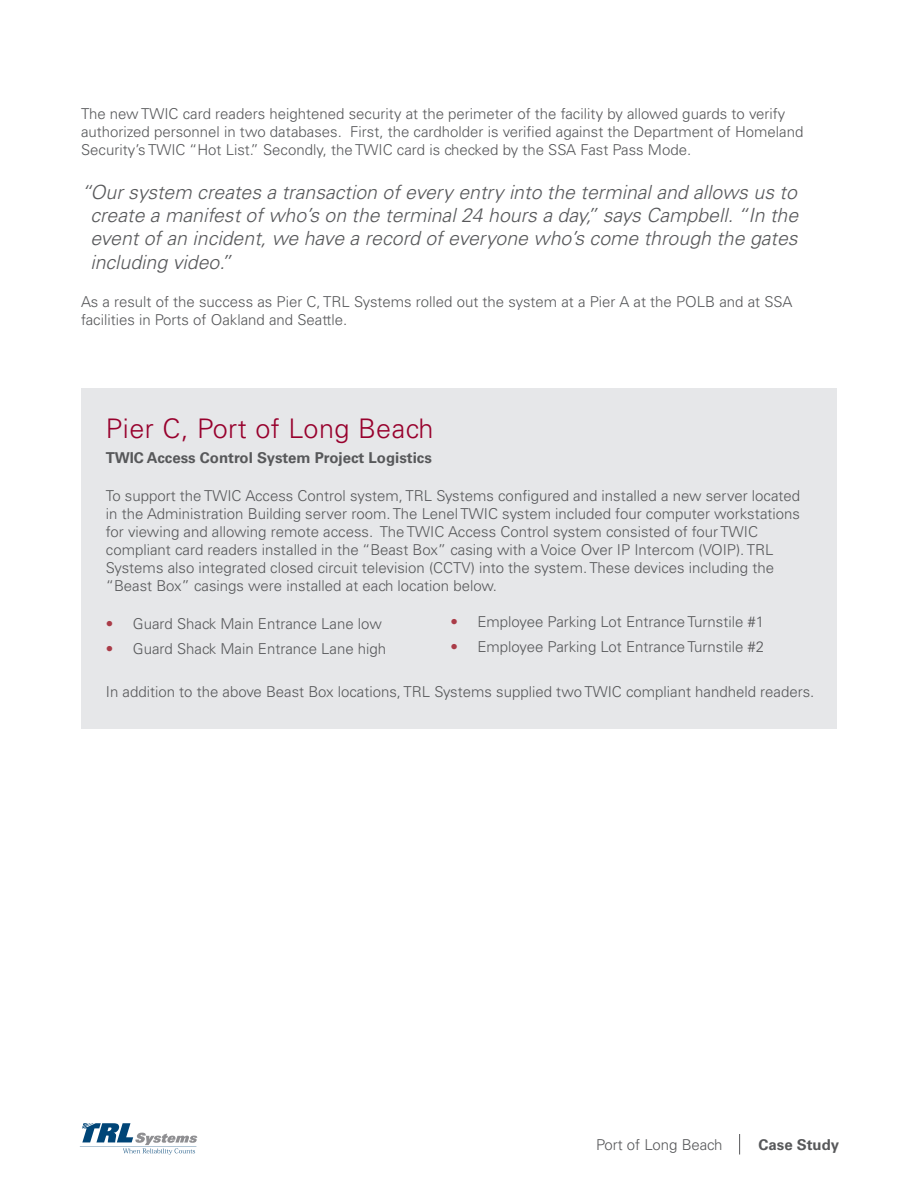
<style>
.page{position:relative;width:918px;height:1188px;background:#fff}
.page>*{position:absolute;margin:0;border:0;box-sizing:border-box;transform-origin:0 0}
.headline{font:300 27px "Univers LT Std";letter-spacing:.02em;color:#98012d}
.body_copy{font:italic 300 19.5px/23.4px "Univers LT Std";color:#57585a;text-align:justify}
.body_copy-2{font:300 15px/18px "Univers LT Std";color:#57585a}
.subhead{font:700 15px "Univers LT Std";color:#57585a}
.s1{color:#aa3c48}
</style>
<div class="page">
<svg style="left:80px;top:1123px;width:117px;height:32px"></svg>
<svg style="left:739px;top:1134px;width:1px;height:21px"></svg>
<div style="left:81px;top:389px;width:756px;height:340px;background:#e6e7e9"></div>
<p class="body_copy-2" style="left:81px;top:105px;width:724px">The new TWIC card readers heightened security at the perimeter of the facility by allowed guards to verify authorized personnel in two databases. First, the cardholder is verified against the Department of Homeland<br>Security’s TWIC “Hot List.” Secondly, the TWIC card is checked by the SSA Fast Pass Mode.</p>
<p class="body_copy" style="left:90px;top:180px;width:709px;text-indent:-9px">“Our system creates a transaction of every entry into the terminal and allows us to create a manifest of who’s on the terminal 24 hours a day,” says Campbell. “In the event of an incident, we have a record of everyone who’s come through the gates including video.”</p>
<p class="body_copy-2" style="left:81px;top:293px;width:713px">As a result of the success as Pier C, TRL Systems rolled out the system at a Pier A at the POLB and at SSA facilities in Ports of Oakland and Seattle.</p>
<p class="headline" style="left:106px;top:412px;width:329px">Pier C, Port of Long Beach</p>
<p class="subhead" style="left:106px;top:449px;width:328px">TWIC Access Control System Project Logistics</p>
<p class="body_copy-2" style="left:106px;top:487px;width:696px">To support the TWIC Access Control system, TRL Systems configured and installed a new server located in the Administration Building server room. The Lenel TWIC system included four computer workstations for viewing and allowing remote access. The TWIC Access Control system consisted of four TWIC compliant card readers installed in the “Beast Box” casing with a Voice Over IP Intercom (VOIP). TRL Systems also integrated closed circuit television (CCTV) into the system. These devices including the “Beast Box” casings were installed at each location below.</p>
<p class="body_copy-2" style="left:106px;top:615px;width:277px"><span class="s1">•</span> Guard Shack Main Entrance Lane low</p>
<p class="body_copy-2" style="left:106px;top:640px;width:282px"><span class="s1">•</span> Guard Shack Main Entrance Lane high</p>
<p class="body_copy-2" style="left:106px;top:682px;width:710px">In addition to the above Beast Box locations, TRL Systems supplied two TWIC compliant handheld readers.</p>
<p class="body_copy-2" style="left:450px;top:613px;width:315px"><span class="s1">•</span> Employee Parking Lot Entrance Turnstile #1</p>
<p class="body_copy-2" style="left:450px;top:638px;width:315px"><span class="s1">•</span> Employee Parking Lot Entrance Turnstile #2</p>
<p class="body_copy-2" style="left:596px;top:1135px;width:128px">Port of Long Beach</p>
<p class="subhead" style="left:759px;top:1136px;width:82px">Case Study</p>
</div>
